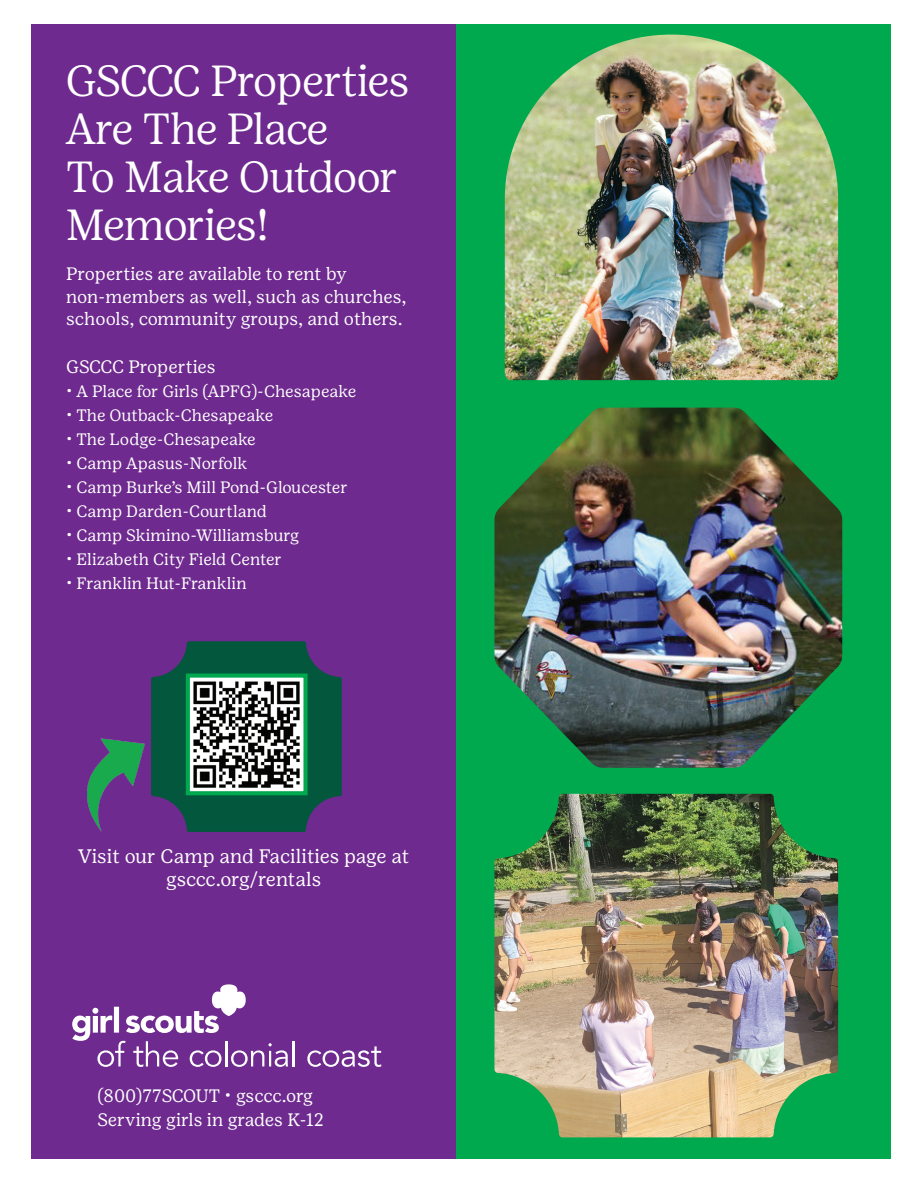
<style>
.page{position:relative;width:918px;height:1188px;background:#fff}
.page>*{position:absolute;margin:0;border:0;box-sizing:border-box;transform-origin:0 0}
.t1{font:300 43.5px/48px "Girl Scout Display";letter-spacing:-.01em;color:#fff}
.t2{font:19.5px/23.4px "Girl Scout Text";letter-spacing:-.005em;color:#fff;text-align:center}
.t3{font:18px/22.5px "Girl Scout Text";color:#fff}
.t4{font:16.5px "Girl Scout Text";color:#fff}
</style>
<div class="page">
<div style="left:430px;top:24px;width:461px;height:1134px;background:#00a84e"></div>
<div style="left:32px;top:24px;width:424px;height:1134px;background:#6e2a8e"></div>
<svg style="left:72px;top:984px;width:216px;height:83px"></svg>
<hr style="left:292px;top:1041px;width:2px;height:25px;background:#fff">
<svg style="left:307px;top:1046px;width:74px;height:21px"></svg>
<img style="left:494px;top:794px;width:344px;height:343px">
<img style="left:494px;top:408px;width:348px;height:360px">
<img style="left:505px;top:35px;width:333px;height:345px">
<svg style="left:151px;top:641px;width:191px;height:191px"></svg>
<img style="left:191px;top:679px;width:112px;height:111px">
<div style="left:186px;top:674px;width:122px;height:121px;border:4px solid #00a84e"></div>
<img style="left:87px;top:738px;width:58px;height:94px">
<h1 class="t1" style="left:66px;top:56px;width:344px">GSCCC Properties<br>Are The Place<br>To Make Outdoor<br>Memories!</h1>
<p class="t3" style="left:66px;top:263px;width:342px">Properties are available to rent by non-members as well, such as churches, schools, community groups, and others.</p>
<p class="t3" style="left:66px;top:356px;width:151px">GSCCC Properties</p>
<p class="t4" style="left:66px;top:382px;width:292px">• A Place for Girls (APFG)-Chesapeake</p>
<p class="t4" style="left:66px;top:406px;width:209px">• The Outback-Chesapeake</p>
<p class="t4" style="left:66px;top:430px;width:191px">• The Lodge-Chesapeake</p>
<p class="t4" style="left:66px;top:454px;width:183px">• Camp Apasus-Norfolk</p>
<p class="t4" style="left:66px;top:478px;width:283px">• Camp Burke’s Mill Pond-Gloucester</p>
<p class="t4" style="left:66px;top:502px;width:203px">• Camp Darden-Courtland</p>
<p class="t4" style="left:66px;top:526px;width:235px">• Camp Skimino-Williamsburg</p>
<p class="t4" style="left:66px;top:550px;width:217px">• Elizabeth City Field Center</p>
<p class="t4" style="left:66px;top:574px;width:182px">• Franklin Hut-Franklin</p>
<p class="t2" style="left:78px;top:844px;width:333px">Visit our Camp and Facilities page at gsccc.org/rentals</p>
<p class="t3" style="left:98px;top:1083px;width:228px;line-height:24px">(800)77SCOUT • gsccc.org<br>Serving girls in grades K-12</p>
</div>
